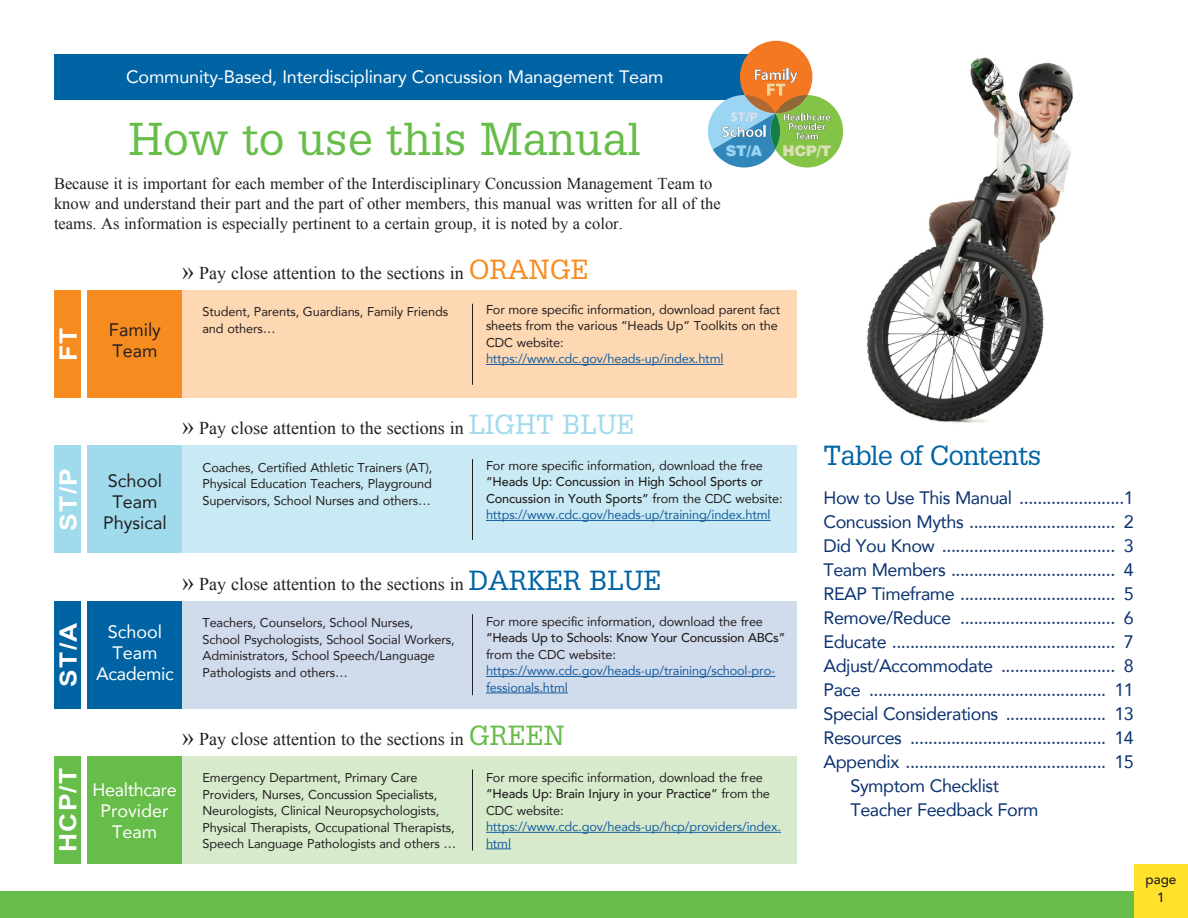
<style>
.page{position:relative;width:1188px;height:918px;background:#fff}
.page>*{position:absolute;margin:0;border:0;box-sizing:border-box;transform-origin:0 0}
.t1{font:45px "Glypha LT Std";color:#67bd4a}
.t2{font:27px "Glypha LT Std";letter-spacing:-.025em;color:#0063a4}
.t3{font:700 24px "Arial";letter-spacing:.05em;color:#fff;scale:1.1 1}
.t4{font:18px "Avenir";letter-spacing:-.025em;color:#0b3270}
.t5{font:18px "Times New Roman";color:#231f20}
.t6{font:18px/21px "Avenir";letter-spacing:-.01em;color:#fff;text-align:center}
.t7{font:18px/21px "Avenir";color:#231f20;text-align:center}
.t8{font:16.5px "Times New Roman";color:#231f20}
.t9{font:900 14.7px "Helvetica";color:#dbe0b4}
.t10{font:900 14.7px "Helvetica";color:#9ad5f4}
.t11{font:500 13.5px "Avenir";color:#231f20}
.t12{font:12.75px/16.5px "Avenir";letter-spacing:-.01em;color:#231f20}
.t13{font:500 12.75px/16.5px "Avenir";letter-spacing:-.01em;color:#231f20}
.t14{font:12.75px/16.5px "Avenir";letter-spacing:-.01em;color:#175d9e}
.s1{font-size:24px}
.s2{font-family:"Glypha LT Std";font-size:27px;color:#f68b1f}
.s3{font-family:"Glypha LT Std";font-size:27px;color:#9fdbec}
.s4{font-weight:400}
.s5{font-weight:400;color:#175d9e}
.s6{font-family:"Glypha LT Std";font-size:27px;color:#0063a4}
.s7{font-weight:500}
.s8{font-family:"Glypha LT Std";font-size:27px;color:#67bd4a}
</style>
<div class="page">
<img style="left:867px;top:57px;width:206px;height:366px">
<div style="left:182px;top:756px;width:614px;height:108px;background:#d7eacc"></div>
<div style="left:182px;top:601px;width:614px;height:108px;background:#d0dbec"></div>
<div style="left:182px;top:446px;width:614px;height:108px;background:#c9eaf4"></div>
<div style="left:182px;top:290px;width:614px;height:108px;background:#fdd8b2"></div>
<div style="left:0;top:891px;width:1188px;height:27px;background:#67bd4a"></div>
<div style="left:88px;top:290px;width:94px;height:108px;background:#f68b1f"></div>
<div style="left:54px;top:290px;width:27px;height:108px;background:#f68b1f"></div>
<div style="left:88px;top:446px;width:94px;height:108px;background:#9fdbec"></div>
<div style="left:54px;top:446px;width:27px;height:108px;background:#9fdbec"></div>
<div style="left:88px;top:601px;width:94px;height:108px;background:#0063a4"></div>
<div style="left:54px;top:601px;width:27px;height:108px;background:#0063a4"></div>
<div style="left:88px;top:756px;width:94px;height:108px;background:#67bd4a"></div>
<div style="left:54px;top:756px;width:27px;height:108px;background:#67bd4a"></div>
<div style="left:54px;top:54px;width:710px;height:45px;background:#0063a4"></div>
<hr style="left:486px;top:364px;width:237px;height:1px;background:#175d9e">
<hr style="left:472px;top:304px;width:1px;height:81px;background:#231f20">
<hr style="left:486px;top:520px;width:285px;height:1px;background:#175d9e">
<hr style="left:486px;top:676px;width:289px;height:1px;background:#175d9e">
<hr style="left:486px;top:693px;width:82px;height:1px;background:#175d9e">
<hr style="left:486px;top:832px;width:295px;height:1px;background:#175d9e">
<svg style="left:486px;top:849px;width:25px;height:1px"></svg>
<hr style="left:472px;top:459px;width:1px;height:81px;background:#231f20">
<hr style="left:472px;top:614px;width:1px;height:81px;background:#231f20">
<hr style="left:472px;top:770px;width:1px;height:80px;background:#231f20">
<div style="left:1134px;top:864px;width:54px;height:54px;background:#ffe02b"></div>
<div style="left:740px;top:41px;width:72px;height:72px;background:#f47721;border-radius:50%"></div>
<svg style="left:708px;top:69px;width:135px;height:99px"></svg>
<p class="t6" style="left:126px;top:65px;width:539px">Community-Based, Interdisciplinary Concussion Management Team</p>
<p class="t1" style="left:129px;top:112px;width:513px">How to use this Manual</p>
<p class="t10" style="left:726px;top:141px;width:38px">ST/A</p>
<p class="t9" style="left:783px;top:141px;width:50px">HCP/T</p>
<p class="t8" style="left:54px;top:173px;width:660px">Because it is important for each member of the Interdisciplinary Concussion Management Team to</p>
<p class="t8" style="left:54px;top:193px;width:668px">know and understand their part and the part of other members, this manual was written for all of the</p>
<p class="t8" style="left:54px;top:212px;width:570px">teams. As information is especially pertinent to a certain group, it is noted by a color.</p>
<p class="t3" style="left:52px;top:361px;width:32px;rotate:-90deg">FT</p>
<p class="t7" style="left:109px;top:318px;width:54px">Family</p>
<p class="t7" style="left:112px;top:339px;width:47px">Team</p>
<p class="t5" style="left:182px;top:261px;width:408px"><span class="s1">»</span> Pay close attention to the sections in <span class="s2">ORANGE</span></p>
<p class="t12" style="left:202px;top:303px;width:247px">Student, Parents, Guardians, Family Friends and others…</p>
<p class="t12" style="left:486px;top:301px;width:296px">For more specific information, download parent fact sheets from the various “Heads Up” Toolkits on the<br>CDC website:</p>
<p class="t14" style="left:486px;top:350px;width:239px">https://www.cdc.gov/heads-up/index.html</p>
<p class="t3" style="left:52px;top:531px;width:58px;rotate:-90deg">ST/P</p>
<p class="t3" style="left:52px;top:687px;width:60px;rotate:-90deg">ST/A</p>
<p class="t3" style="left:51px;top:852px;width:78px;rotate:-90deg">HCP/T</p>
<p class="t7" style="left:108px;top:469px;width:56px">School</p>
<p class="t7" style="left:103px;top:490px;width:65px">Team<br>Physical</p>
<p class="t5" style="left:182px;top:416px;width:454px"><span class="s1">»</span> Pay close attention to the sections in <span class="s3">LIGHT BLUE</span></p>
<p class="t12" style="left:202px;top:459px;width:231px;text-align:justify">Coaches, Certified Athletic Trainers (AT), Physical Education Teachers, Playground Supervisors, School Nurses and others…</p>
<p class="t13" style="left:486px;top:457px;width:298px"><span class="s4">For more specific information, download the free </span>“Heads Up: Concussion in High School Sports or Concussion in Youth Sports” <span class="s4">from the CDC website: </span><span class="s5">https://www.cdc.gov/heads-up/training/index.html</span></p>
<p class="t6" style="left:108px;top:620px;width:56px">School</p>
<p class="t6" style="left:96px;top:641px;width:79px">Team<br>Academic</p>
<p class="t5" style="left:182px;top:572px;width:481px"><span class="s1">»</span> Pay close attention to the sections in <span class="s6">DARKER BLUE</span></p>
<p class="t12" style="left:202px;top:614px;width:254px">Teachers, Counselors, School Nurses,<br>School Psychologists, School Social Workers, Administrators, School Speech/Language Pathologists and others…</p>
<p class="t12" style="left:486px;top:613px;width:301px">For more specific information, download the free <span class="s7">“Heads Up to Schools: Know Your Concussion ABCs” </span>from the CDC website:</p>
<p class="t14" style="left:486px;top:662px;width:291px">https://www.cdc.gov/heads-up/training/school-pro&shy;fessionals.html</p>
<p class="t5" style="left:182px;top:727px;width:384px"><span class="s1">»</span> Pay close attention to the sections in <span class="s8">GREEN</span></p>
<p class="t6" style="left:93px;top:779px;width:86px">Healthcare</p>
<p class="t6" style="left:101px;top:800px;width:70px">Provider</p>
<p class="t6" style="left:112px;top:821px;width:47px">Team</p>
<p class="t12" style="left:202px;top:769px;width:236px">Emergency Department, Primary Care<br>Providers, Nurses, Concussion Specialists,</p>
<p class="t12" style="left:202px;top:802px;width:255px">Neurologists, Clinical Neuropsychologists,<br>Physical Therapists, Occupational Therapists,<br>Speech Language Pathologists and others …</p>
<p class="t12" style="left:486px;top:769px;width:286px">For more specific information, download the free <span class="s7">“Heads Up: Brain Injury in your Practice”</span> from the</p>
<p class="t12" style="left:486px;top:802px;width:79px">CDC website:</p>
<p class="t14" style="left:486px;top:818px;width:297px">https://www.cdc.gov/heads-up/hcp/providers/index. html</p>
<p class="t2" style="left:824px;top:439px;width:219px">Table of Contents</p>
<p class="t4" style="left:824px;top:483px;width:312px">How to Use This Manual .......................1</p>
<p class="t4" style="left:824px;top:507px;width:312px">Concussion Myths ................................ 2</p>
<p class="t4" style="left:824px;top:531px;width:312px">Did You Know ...................................... 3</p>
<p class="t4" style="left:824px;top:555px;width:312px">Team Members .................................... 4</p>
<p class="t4" style="left:824px;top:579px;width:312px">REAP Timeframe .................................. 5</p>
<p class="t4" style="left:824px;top:603px;width:312px">Remove/Reduce .................................. 6</p>
<p class="t4" style="left:824px;top:627px;width:312px">Educate ................................................. 7</p>
<p class="t4" style="left:824px;top:651px;width:312px">Adjust/Accommodate ......................... 8</p>
<p class="t4" style="left:824px;top:675px;width:312px">Pace .................................................... 11</p>
<p class="t4" style="left:824px;top:699px;width:312px">Special Considerations ...................... 13</p>
<p class="t4" style="left:824px;top:723px;width:312px">Resources ........................................... 14</p>
<p class="t4" style="left:824px;top:747px;width:312px">Appendix ............................................ 15</p>
<p class="t4" style="left:850px;top:771px;width:150px">Symptom Checklist</p>
<p class="t4" style="left:850px;top:795px;width:190px">Teacher Feedback Form</p>
<p class="t11" style="left:1145px;top:868px;width:33px">page</p>
<p class="t11" style="left:1157px;top:886px;width:9px">1</p>
</div>
